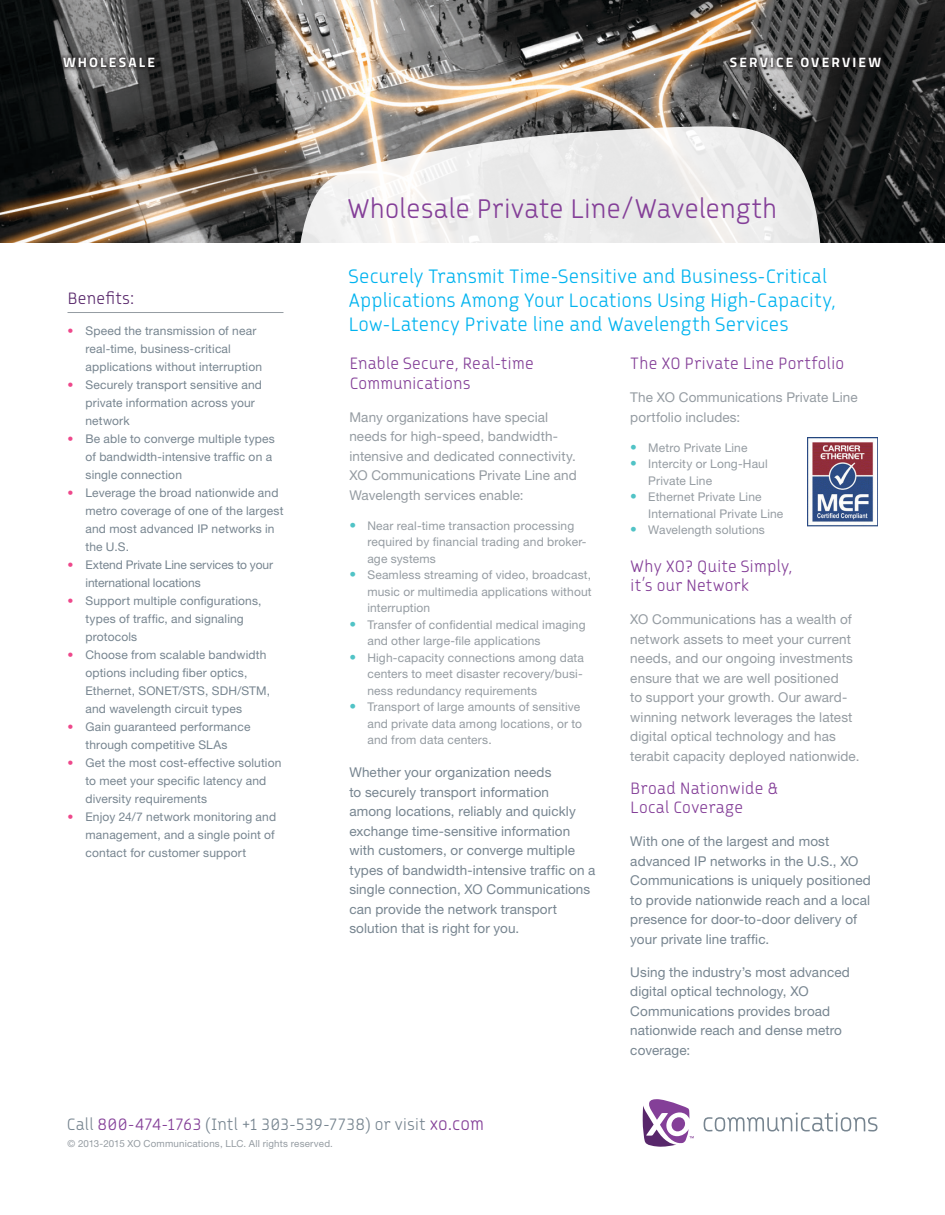
<style>
.page{position:relative;width:945px;height:1215px;background:#fff}
.page>*{position:absolute;margin:0;border:0;box-sizing:border-box;transform-origin:0 0}
.Service_Name{font:27px "Patron";letter-spacing:-.025em;color:#843f98}
.Lead_In{font:19.5px/24px "Patron";letter-spacing:-.025em;color:#00b3ef}
.Heading2{font:16.5px/19.5px "Patron";letter-spacing:-.02em;color:#843f98}
.t1{font:16.5px "Patron";letter-spacing:-.015em;color:#778590}
.Sidebar_header{font:16.5px "Patron";letter-spacing:-.01em;color:#58276b}
.t2{font:700 13.65px "Titillium";letter-spacing:.16em;color:#fff}
.t3{font:13.5px/19.5px "Helvetica Neue LT Pro";letter-spacing:.01em;color:#778590}
.t4{font:13.5px/19.5px "Helvetica Neue LT Pro";letter-spacing:.01em;color:#959ca2}
.t5{font:12px/18px "Helvetica Neue LT Pro";letter-spacing:.015em;color:#778590}
.t6{font:12px/16.5px "Helvetica Neue LT Pro";letter-spacing:.015em;color:#959ca2}
.t7{font:12px/18px "Helvetica Neue LT Pro";letter-spacing:-.01em;color:#778590}
.t8{font:9.75px "Helvetica Neue LT Pro";letter-spacing:.02em;color:#959ca2}
.s1{color:#ee488b}
.s2{font-size:13.5px;color:#51c3c6}
.s3{color:#843f98}
.s4{font-size:18px;color:#843f98}
</style>
<div class="page">
<svg style="left:643px;top:1099px;width:51px;height:48px"></svg>
<svg style="left:704px;top:1113px;width:174px;height:19px"></svg>
<img style="left:0;top:0;width:945px;height:243px">
<svg style="left:292px;top:125px;width:548px;height:402px"></svg>
<hr style="left:68px;top:312px;width:216px;height:1px;background:#959ca2">
<img style="left:807px;top:437px;width:71px;height:89px">
<svg style="left:60px;top:54px;width:824px;height:16px;background:#706962"></svg>
<h1 class="t2" style="left:63px;top:52px;width:94px">WHOLESALE</h1>
<h1 class="t2" style="left:730px;top:52px;width:153px">SERVICE OVERVIEW</h1>
<p class="Sidebar_header" style="left:68px;top:288px;width:68px">Benefits:</p>
<p class="t5" style="left:86px;top:322px;width:178px;text-indent:-18px"><span class="s1">•</span> Speed the transmission of near real-time, business-critical applications without interruption</p>
<p class="t5" style="left:86px;top:376px;width:178px;text-indent:-18px"><span class="s1">•</span> Securely transport sensitive and private information across your network</p>
<p class="t5" style="left:86px;top:430px;width:191px;text-indent:-18px"><span class="s1">•</span> Be able to converge multiple types of bandwidth-intensive traffic on a single connection</p>
<p class="t5" style="left:86px;top:484px;width:199px;text-indent:-18px"><span class="s1">•</span> Leverage the broad nationwide and metro coverage of one of the largest and most advanced IP networks in the U.S.</p>
<p class="t7" style="left:86px;top:556px;width:189px;text-indent:-18px"><span class="s1">•</span> Extend Private Line services to your international locations</p>
<p class="t5" style="left:86px;top:592px;width:178px;text-indent:-18px"><span class="s1">•</span> Support multiple configurations, types of traffic, and signaling protocols</p>
<p class="t5" style="left:86px;top:646px;width:186px;text-indent:-18px"><span class="s1">•</span> Choose from scalable bandwidth options including fiber optics,<br>Ethernet, SONET/STS, SDH/STM, and wavelength circuit types</p>
<p class="t5" style="left:68px;top:718px;width:184px;text-align:center"><span class="s1">•</span> Gain guaranteed performance through competitive SLAs</p>
<p class="t5" style="left:86px;top:754px;width:197px;text-indent:-18px"><span class="s1">•</span> Get the most cost-effective solution to meet your specific latency and diversity requirements</p>
<p class="t5" style="left:86px;top:808px;width:192px;text-align:justify;text-indent:-18px"><span class="s1">•</span> Enjoy 24/7 network monitoring and management, and a single point of contact for customer support</p>
<p class="Service_Name" style="left:347px;top:193px;width:432px">Wholesale Private Line/Wavelength</p>
<p class="Lead_In" style="left:348px;top:264px;width:489px">Securely Transmit Time-Sensitive and Business-Critical<br>Applications Among Your Locations Using High-Capacity,<br>Low-Latency Private line and Wavelength Services</p>
<p class="Heading2" style="left:349px;top:354px;width:186px">Enable Secure, Real-time<br>Communications</p>
<p class="t4" style="left:349px;top:407px;width:229px">Many organizations have special needs for high-speed, bandwidth&shy;intensive and dedicated connectivity.<br>XO Communications Private Line and Wavelength services enable:</p>
<p class="t6" style="left:367px;top:517px;width:221px;text-indent:-18px"><span class="s2">•</span> Near real-time transaction processing required by financial trading and broker&shy;age systems</p>
<p class="t6" style="left:367px;top:567px;width:226px;text-align:justify;text-indent:-18px"><span class="s2">•</span> Seamless streaming of video, broadcast, music or multimedia applications without interruption</p>
<p class="t6" style="left:367px;top:616px;width:220px;text-indent:-18px"><span class="s2">•</span> Transfer of confidential medical imaging and other large-file applications</p>
<p class="t6" style="left:367px;top:649px;width:218px;text-align:justify;text-indent:-18px"><span class="s2">•</span> High-capacity connections among data centers to meet disaster recovery/busi&shy;ness redundancy requirements</p>
<p class="t6" style="left:367px;top:699px;width:216px;text-indent:-18px"><span class="s2">•</span> Transport of large amounts of sensitive and private data among locations, or to and from data centers.</p>
<p class="t3" style="left:349px;top:763px;width:248px">Whether your organization needs<br>to securely transport information<br>among locations, reliably and quickly exchange time-sensitive information with customers, or converge multiple types of bandwidth-intensive traffic on a single connection, XO Communications can provide the network transport solution that is right for you.</p>
<p class="Heading2" style="left:630px;top:354px;width:216px">The XO Private Line Portfolio</p>
<p class="t4" style="left:630px;top:388px;width:229px">The XO Communications Private Line portfolio includes:</p>
<p class="t6" style="left:630px;top:439px;width:119px"><span class="s2">•</span> Metro Private Line</p>
<p class="t6" style="left:648px;top:456px;width:121px;text-indent:-18px"><span class="s2">•</span> Intercity or Long-Haul<br>Private Line</p>
<p class="t6" style="left:648px;top:489px;width:137px;text-indent:-18px"><span class="s2">•</span> Ethernet Private Line<br>International Private Line</p>
<p class="t6" style="left:630px;top:522px;width:136px"><span class="s2">•</span> Wavelength solutions</p>
<p class="Heading2" style="left:630px;top:556px;width:164px">Why XO? Quite Simply, it’s our Network</p>
<p class="t4" style="left:630px;top:610px;width:231px">XO Communications has a wealth of network assets to meet your current needs, and our ongoing investments ensure that we are well positioned<br>to support your growth. Our award&shy;winning network leverages the latest digital optical technology and has terabit capacity deployed nationwide.</p>
<p class="Heading2" style="left:630px;top:778px;width:149px">Broad Nationwide &amp;<br>Local Coverage</p>
<p class="t3" style="left:630px;top:832px;width:242px">With one of the largest and most advanced IP networks in the U.S., XO Communications is uniquely positioned to provide nationwide reach and a local presence for door-to-door delivery of your private line traffic.</p>
<p class="t3" style="left:630px;top:962px;width:221px">Using the industry’s most advanced digital optical technology, XO<br>Communications provides broad nationwide reach and dense metro coverage:</p>
<h3 class="t1" style="left:66px;top:1115px;width:420px">Call <span class="s3">800-474-1763</span> (Intl +1 303-539-7738) or visit <span class="s4">xo.com</span></h3>
<p class="t8" style="left:68px;top:1138px;width:267px">© 2013-2015 XO Communications, LLC. All rights reserved.</p>
</div>
